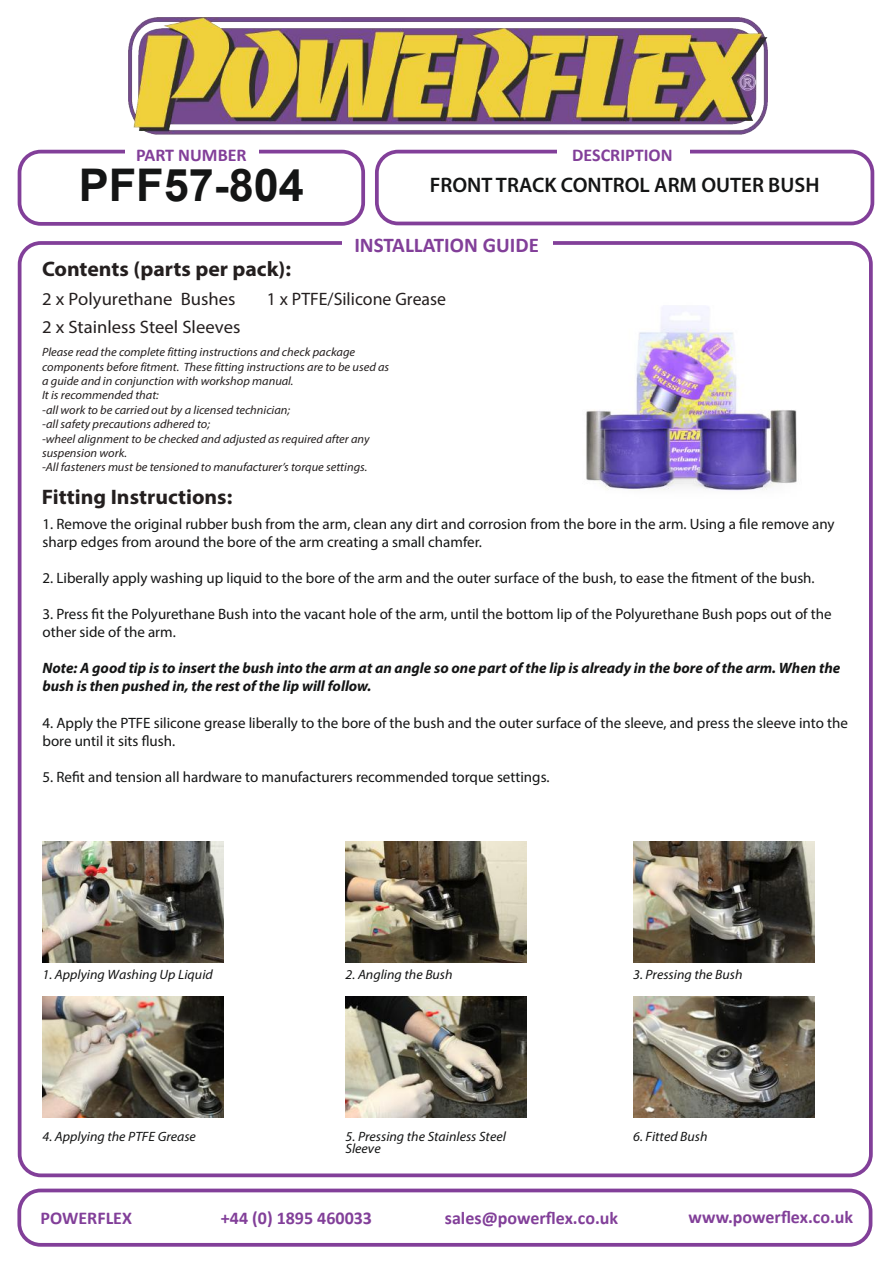
<style>
.page{position:relative;width:894px;height:1264px;background:#fff}
.page>*{position:absolute;margin:0;border:0;box-sizing:border-box;transform-origin:0 0}
.t1{font:700 45px "Arial";color:#141515}
.t2{font:700 21px "Myriad Pro";color:#241f1f}
.t3{font:600 21px "Myriad Pro";color:#141515}
.t4{font:700 21px "Calibri";color:#823f99}
.t5{font:700 18px "Calibri";color:#823f99}
.t6{font:18px/28px "Myriad Pro";color:#241f1f}
.t7{font:15px/18px "Myriad Pro";color:#141515}
.t8{font:italic 700 15px/18px "Myriad Pro";color:#141515}
.t9{font:italic 13.5px/12px "Myriad Pro";color:#141515}
.t10{font:italic 12px/14.4px "Myriad Pro";color:#241f1f}
</style>
<div class="page">
<div style="left:18px;top:241px;width:854px;height:935px;border:4px solid #823f99;border-radius:21px"></div>
<div style="left:375px;top:150px;width:498px;height:75px;border:4px solid #823f99;border-radius:21px"></div>
<div style="left:18px;top:150px;width:347px;height:76px;border:4px solid #823f99;border-radius:21px"></div>
<img style="left:128px;top:18px;width:639px;height:117px">
<div style="left:124px;top:147px;width:134px;height:9px;background:#fff"></div>
<div style="left:556px;top:147px;width:132px;height:9px;background:#fff"></div>
<div style="left:342px;top:235px;width:210px;height:15px;background:#fff"></div>
<div style="left:17px;top:1188px;width:855px;height:58px;border:4px solid #823f99;border-radius:21px"></div>
<img style="left:586px;top:307px;width:211px;height:184px">
<img style="left:633px;top:996px;width:181px;height:121px">
<img style="left:42px;top:841px;width:182px;height:120px">
<img style="left:345px;top:841px;width:181px;height:120px">
<img style="left:633px;top:841px;width:181px;height:120px">
<img style="left:42px;top:996px;width:182px;height:121px">
<img style="left:345px;top:996px;width:181px;height:121px">
<p class="t5" style="left:136px;top:147px;width:112px">PART NUMBER</p>
<p class="t5" style="left:572px;top:147px;width:102px">DESCRIPTION</p>
<h1 class="t1" style="left:79px;top:168px;width:227px">PFF57-804</h1>
<h2 class="t3" style="left:429px;top:176px;width:391px">FRONT TRACK CONTROL ARM OUTER BUSH</h2>
<h2 class="t4" style="left:354px;top:236px;width:186px">INSTALLATION GUIDE</h2>
<h2 class="t2" style="left:42px;top:260px;width:250px">Contents (parts per pack):</h2>
<p class="t6" style="left:42px;top:287px;width:200px">2 x Polyurethane Bushes<br>2 x Stainless Steel Sleeves</p>
<p class="t6" style="left:267px;top:287px;width:181px">1 x PTFE/Silicone Grease</p>
<p class="t10" style="left:42px;top:346px;width:348px">Please read the complete fitting instructions and check package components before fitment. These fitting instructions are to be used as a guide and in conjunction with workshop manual.<br>It is recommended that:<br>-all work to be carried out by a licensed technician;<br>-all safety precautions adhered to;<br>-wheel alignment to be checked and adjusted as required after any suspension work.<br>-All fasteners must be tensioned to manufacturer’s torque settings.</p>
<h2 class="t2" style="left:42px;top:488px;width:192px">Fitting Instructions:</h2>
<p class="t7" style="left:42px;top:516px;width:793px">1. Remove the original rubber bush from the arm, clean any dirt and corrosion from the bore in the arm. Using a file remove any sharp edges from around the bore of the arm creating a small chamfer.</p>
<p class="t7" style="left:42px;top:570px;width:773px">2. Liberally apply washing up liquid to the bore of the arm and the outer surface of the bush, to ease the fitment of the bush.</p>
<p class="t7" style="left:42px;top:606px;width:790px">3. Press fit the Polyurethane Bush into the vacant hole of the arm, until the bottom lip of the Polyurethane Bush pops out of the other side of the arm.</p>
<p class="t8" style="left:42px;top:660px;width:799px">Note: A good tip is to insert the bush into the arm at an angle so one part of the lip is already in the bore of the arm. When the bush is then pushed in, the rest of the lip will follow.</p>
<p class="t7" style="left:42px;top:714px;width:806px">4. Apply the PTFE silicone grease liberally to the bore of the bush and the outer surface of the sleeve, and press the sleeve into the bore until it sits flush.</p>
<p class="t7" style="left:42px;top:768px;width:508px">5. Refit and tension all hardware to manufacturers recommended torque settings.</p>
<p class="t9" style="left:42px;top:969px;width:172px">1. Applying Washing Up Liquid</p>
<p class="t9" style="left:345px;top:969px;width:108px">2. Angling the Bush</p>
<p class="t9" style="left:633px;top:969px;width:111px">3. Pressing the Bush</p>
<p class="t9" style="left:42px;top:1130px;width:155px">4. Applying the PTFE Grease</p>
<p class="t9" style="left:345px;top:1130px;width:162px">5. Pressing the Stainless Steel<br>Sleeve</p>
<p class="t9" style="left:633px;top:1130px;width:76px">6. Fitted Bush</p>
<p class="t5" style="left:41px;top:1209px;width:93px">POWERFLEX</p>
<p class="t5" style="left:221px;top:1209px;width:152px">+44 (0) 1895 460033</p>
<p class="t5" style="left:444px;top:1209px;width:175px">sales@powerflex.co.uk</p>
<p class="t5" style="left:688px;top:1209px;width:166px">www.powerflex.co.uk</p>
</div>
